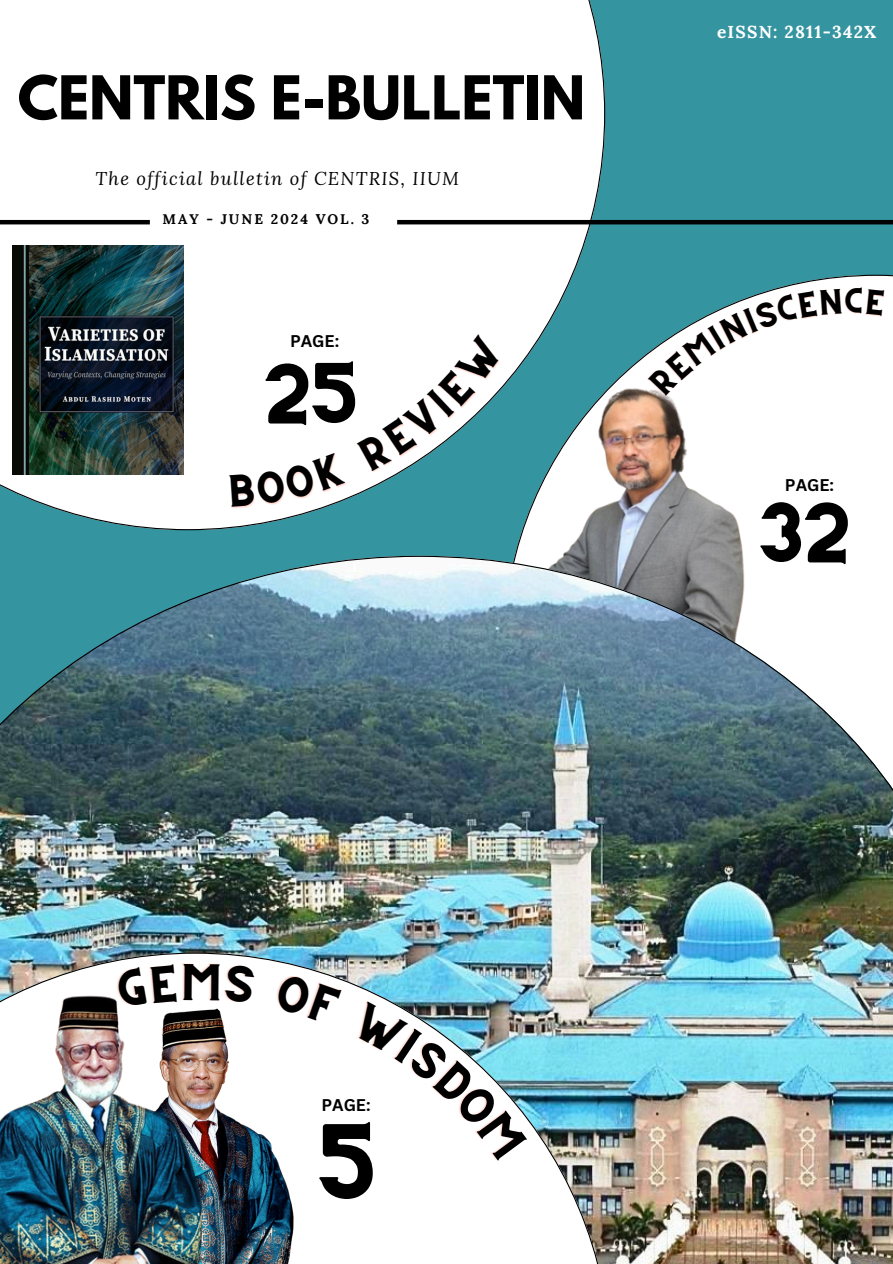
<style>
.page{position:relative;width:893px;height:1264px;background:#fff}
.page>*{position:absolute;margin:0;border:0;box-sizing:border-box;transform-origin:0 0}
.t1{font:75px "CS Gordon Vintage";color:#000}
.t2{font:60.15px "CS Gordon Vintage";color:#000}
.t3{font:700 53.55px "League Spartan";color:#000}
.t4{font:italic 18.3px "Lora";letter-spacing:.07em;color:#000}
.t5{font:700 17.4px "Lora";letter-spacing:.07em;color:#fff}
.t6{font:700 16.5px "Canva Sans";color:#000}
.t7{font:700 13.95px "Lora";letter-spacing:.14em;color:#000}
</style>
<div class="page">
<div style="left:0;top:0;width:892px;height:555px;background:#3494a0"></div>
<svg style="left:503px;top:275px;width:389px;height:280px"></svg>
<img style="left:510px;top:381px;width:248px;height:174px">
<img style="left:0;top:555px;width:892px;height:708px">
<img style="left:0;top:952px;width:611px;height:311px">
<img style="left:221px;top:992px;width:106px;height:271px">
<svg style="left:0;top:0;width:605px;height:530px"></svg>
<img style="left:13px;top:246px;width:171px;height:228px">
<hr style="left:0;top:220px;width:150px;height:4px;background:#000">
<hr style="left:397px;top:220px;width:495px;height:4px;background:#000">
<img style="left:0;top:980px;width:221px;height:283px">
<svg style="left:114px;top:963px;width:63px;height:44px"></svg>
<svg style="left:183px;top:963px;width:72px;height:40px"></svg>
<svg style="left:275px;top:972px;width:67px;height:52px"></svg>
<img style="left:350px;top:1001px;width:177px;height:159px">
<svg style="left:647px;top:287px;width:237px;height:108px"></svg>
<svg style="left:229px;top:453px;width:116px;height:54px"></svg>
<svg style="left:356px;top:334px;width:147px;height:137px"></svg>
<h3 class="t3" style="left:18px;top:71px;width:569px">CENTRIS E-BULLETIN</h3>
<p class="t4" style="left:96px;top:166px;width:365px">The official bulletin of CENTRIS, IIUM</p>
<h1 class="t7" style="left:163px;top:210px;width:208px">MAY - JUNE 2024 VOL. 3</h1>
<p class="t6" style="left:290px;top:330px;width:51px">PAGE:</p>
<h2 class="t2" style="left:258px;top:367px;width:106px">25</h2>
<p class="t5" style="left:717px;top:20px;width:161px">eISSN: 2811-342X</p>
<p class="t6" style="left:784px;top:473px;width:51px">PAGE:</p>
<h2 class="t2" style="left:753px;top:506px;width:103px">32</h2>
<p class="t6" style="left:321px;top:1093px;width:51px">PAGE:</p>
<h1 class="t1" style="left:310px;top:1129px;width:73px">5</h1>
</div>
